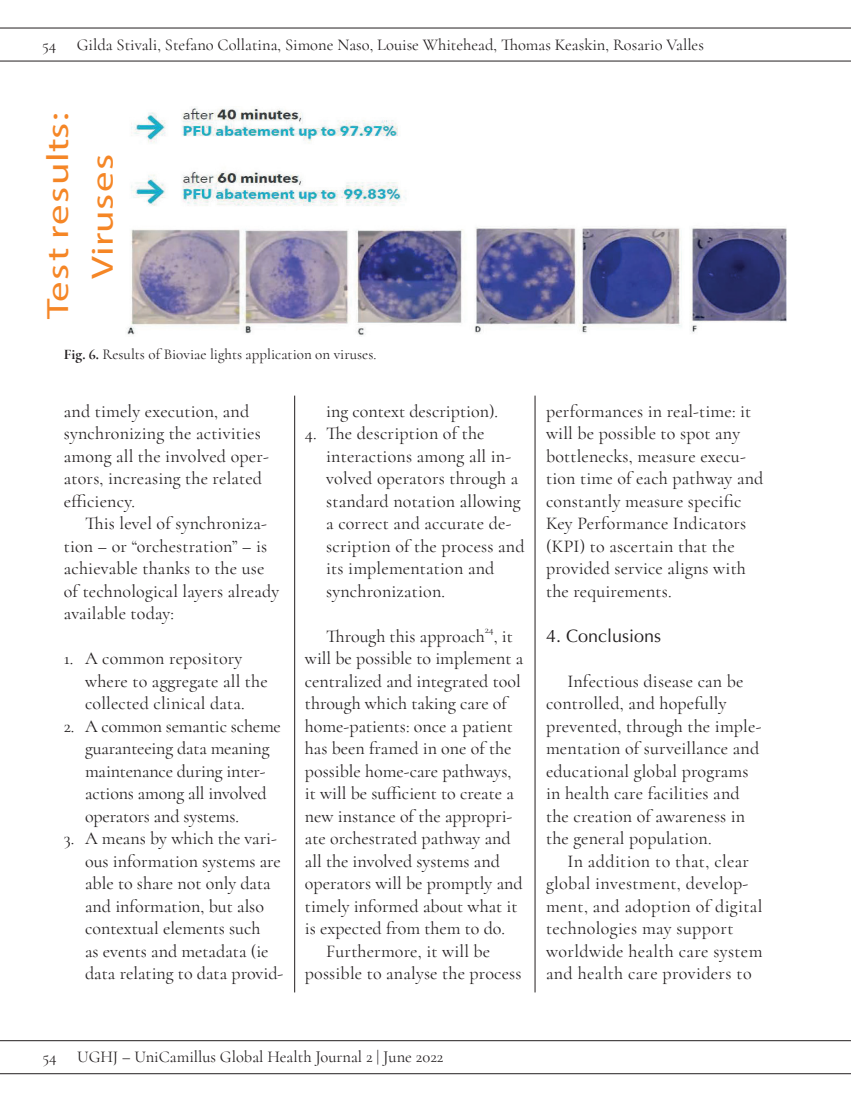
<style>
.page{position:relative;width:851px;height:1106px;background:#fff}
.page>*{position:absolute;margin:0;border:0;box-sizing:border-box;transform-origin:0 0}
.t1{font:30.9px/44.7px "Myriad Pro";letter-spacing:.01em;color:#f58626;text-align:center;scale:1.32 1}
.t2{font:18px/22.5px "Cormorant";letter-spacing:.01em;color:#231f20}
.t3{font:18px/22.5px "Cormorant";letter-spacing:-.01em;color:#231f20}
.t4{font:18px "Optima";color:#231f20}
.t5{font:16.5px "Cormorant";color:#231f20}
.t6{font:15px "Cormorant";color:#231f20}
.t7{font:10.5px "Cormorant";color:#231f20}
.s1{font-weight:700}
</style>
<div class="page">
<hr style="left:0;top:1040px;width:850px;height:1px;background:#231f20">
<hr style="left:0;top:1073px;width:850px;height:1px;background:#231f20">
<hr style="left:0;top:28px;width:850px;height:1px;background:#231f20">
<hr style="left:0;top:61px;width:850px;height:1px;background:#231f20">
<hr style="left:534px;top:395px;width:1px;height:597px;background:#231f20">
<hr style="left:294px;top:395px;width:1px;height:597px;background:#231f20">
<img style="left:127px;top:108px;width:659px;height:227px">
<p class="t5" style="left:42px;top:34px;width:663px">54 Gilda Stivali, Stefano Collatina, Simone Naso, Louise Whitehead, Thomas Keaskin, Rosario Valles</p>
<h1 class="t1" style="left:35px;top:319px;width:158px;rotate:-90deg">Test results:<br>Viruses</h1>
<p class="t6" style="left:64px;top:345px;width:314px"><span class="s1">Fig. 6.</span> Results of Bioviae lights application on viruses.</p>
<p class="t2" style="left:64px;top:399px;width:207px">and timely execution, and synchronizing the activities among all the involved oper&shy;ators, increasing the related efficiency.</p>
<p class="t2" style="left:64px;top:512px;width:217px;text-indent:21px">This level of synchroniza&shy;tion – or “orchestration” – is achievable thanks to the use of technological layers already available today:</p>
<p class="t2" style="left:85px;top:647px;width:184px;text-indent:-21px">1. A common repository where to aggregate all the collected clinical data.</p>
<p class="t3" style="left:85px;top:714px;width:197px;text-indent:-21px">2. A common semantic scheme guaranteeing data meaning maintenance during inter&shy;actions among all involved operators and systems.</p>
<p class="t2" style="left:85px;top:827px;width:200px;text-indent:-21px">3. A means by which the vari&shy;ous information systems are able to share not only data and information, but also contextual elements such<br>as events and metadata (ie data relating to data provid-</p>
<p class="t2" style="left:326px;top:399px;width:173px">ing context description).</p>
<p class="t2" style="left:326px;top:422px;width:200px;text-indent:-21px">4. The description of the interactions among all in&shy;volved operators through a standard notation allowing a correct and accurate de&shy;scription of the process and its implementation and synchronization.</p>
<p class="t2" style="left:326px;top:624px;width:160px">Through this approach</p>
<p class="t7" style="left:484px;top:623px;width:10px">24</p>
<p class="t2" style="left:493px;top:624px;width:21px">, it</p>
<p class="t2" style="left:305px;top:647px;width:220px">will be possible to implement a</p>
<p class="t2" style="left:305px;top:669px;width:217px">centralized and integrated tool</p>
<p class="t2" style="left:305px;top:692px;width:203px">through which taking care of</p>
<p class="t2" style="left:305px;top:714px;width:209px">home-patients: once a patient</p>
<p class="t2" style="left:305px;top:737px;width:208px">has been framed in one of the</p>
<p class="t2" style="left:305px;top:759px;width:208px">possible home-care pathways,</p>
<p class="t2" style="left:305px;top:782px;width:210px">it will be sufficient to create a</p>
<p class="t2" style="left:305px;top:804px;width:209px">new instance of the appropri-</p>
<p class="t2" style="left:305px;top:827px;width:207px">ate orchestrated pathway and</p>
<p class="t2" style="left:305px;top:849px;width:196px">all the involved systems and</p>
<p class="t2" style="left:305px;top:872px;width:219px">operators will be promptly and</p>
<p class="t2" style="left:305px;top:894px;width:214px">timely informed about what it</p>
<p class="t2" style="left:305px;top:917px;width:202px">is expected from them to do.</p>
<p class="t2" style="left:326px;top:939px;width:165px">Furthermore, it will be</p>
<p class="t2" style="left:305px;top:962px;width:218px">possible to analyse the process</p>
<p class="t2" style="left:546px;top:399px;width:219px">performances in real-time: it will be possible to spot any bottlenecks, measure execu&shy;tion time of each pathway and constantly measure specific<br>Key Performance Indicators (KPI) to ascertain that the provided service aligns with the requirements.</p>
<p class="t4" style="left:546px;top:625px;width:117px">4. Conclusions</p>
<p class="t2" style="left:546px;top:669px;width:217px;text-indent:21px">Infectious disease can be controlled, and hopefully prevented, through the imple&shy;mentation of surveillance and educational global programs in health care facilities and the creation of awareness in the general population.</p>
<p class="t2" style="left:546px;top:849px;width:218px;text-indent:21px">In addition to that, clear global investment, develop&shy;ment, and adoption of digital technologies may support worldwide health care system and health care providers to</p>
<p class="t5" style="left:43px;top:1047px;width:402px">54 UGHJ – UniCamillus Global Health Journal 2 | June 2022</p>
</div>
